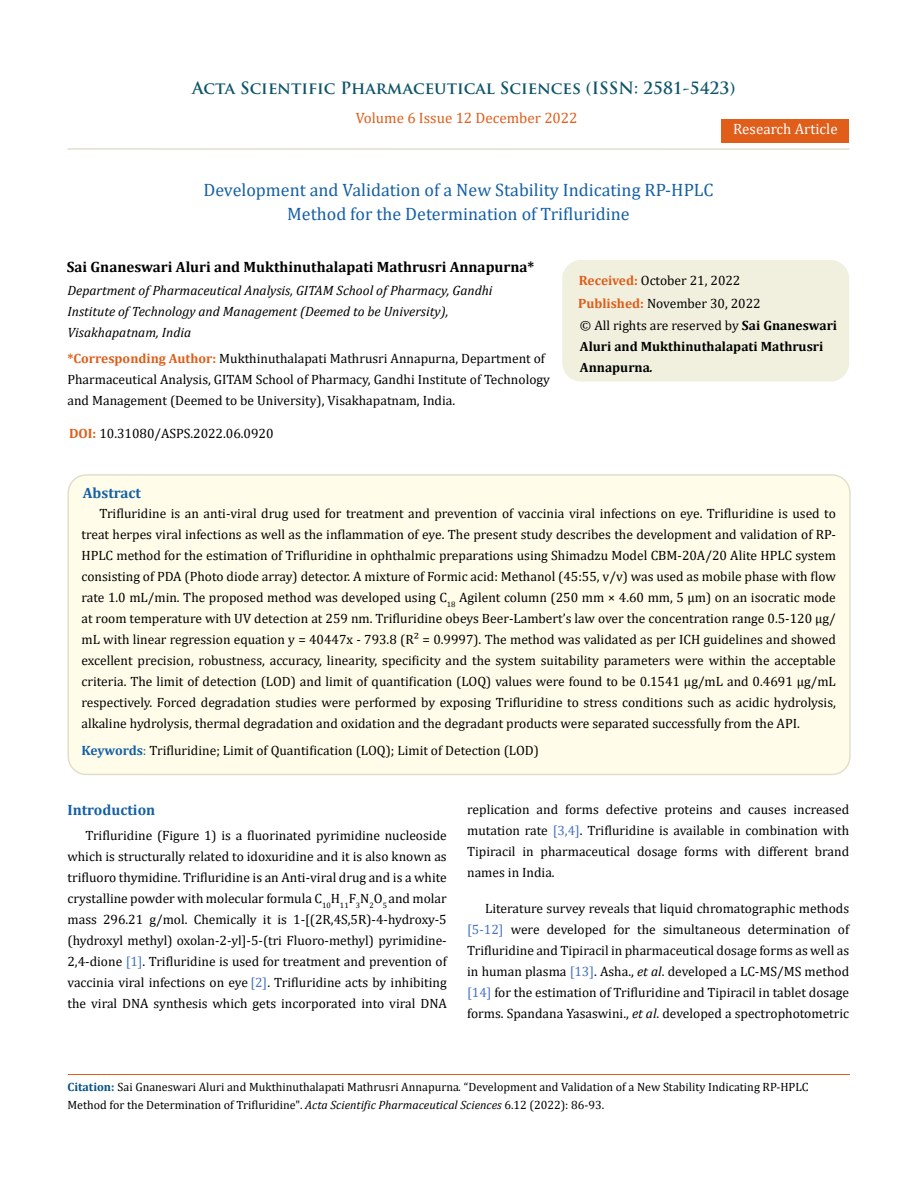
<style>
.page{position:relative;width:917px;height:1188px;background:#fff}
.page>*{position:absolute;margin:0;border:0;box-sizing:border-box;transform-origin:0 0}
.t1{font:18px/24px "Cambria";color:#1560a6;text-align:center}
.t2{font:700 16.5px "Trajan Pro";color:#0e546a}
.t3{font:700 15px "Cambria";color:#000}
.t4{font:15px "Cambria";color:#e05d1a}
.t5{font:700 15px "Cambria";color:#1560a6}
.t6{font:15px "Cambria";color:#fff}
.t7{font:13.5px/21px "Cambria";color:#000;text-align:justify}
.t8{font:italic 13.5px/21px "Cambria";color:#000}
.t9{font:700 13.5px/21px "Cambria";color:#000}
.t10{font:12px/18px "Cambria";color:#000}
.s1{font-weight:700;color:#e05d1a}
.s2{font-weight:400}
.s3{font-style:italic}
.s4{font-weight:700;color:#1560a6}
.s5{color:#1560a6}
.s6{color:#4472c4}
.s7{font-weight:700;color:#035089}
</style>
<div class="page">
<div style="left:721px;top:119px;width:128px;height:23px;background:#e05d1a"></div>
<div style="left:563px;top:261px;width:285px;height:120px;background:#f1f0de;border-radius:18px"></div>
<div style="left:562px;top:260px;width:287px;height:122px;border:2px solid #f1f0de;border-radius:18px"></div>
<div style="left:68px;top:475px;width:781px;height:299px;background:#fffde9;border-radius:18px"></div>
<div style="left:67px;top:474px;width:783px;height:301px;border:2px solid #e0dfcd;border-radius:18px"></div>
<hr style="left:68px;top:1075px;width:781px;height:1px;background:#e05d1a">
<hr style="left:67px;top:148px;width:782px;height:2px;background:#e0dfcd">
<p class="t2" style="left:192px;top:77px;width:545px">Acta Scientific Pharmaceutical Sciences (ISSN: 2581-5423)</p>
<p class="t4" style="left:356px;top:109px;width:223px">Volume 6 Issue 12 December 2022</p>
<p class="t6" style="left:733px;top:120px;width:106px">Research Article</p>
<h1 class="t1" style="left:203px;top:178px;width:511px">Development and Validation of a New Stability Indicating RP-HPLC<br>Method for the Determination of Trifluridine</h1>
<p class="t3" style="left:67px;top:257px;width:469px">Sai Gnaneswari Aluri and Mukthinuthalapati Mathrusri Annapurna*</p>
<p class="t8" style="left:67px;top:279px;width:426px">Department of Pharmaceutical Analysis, GITAM School of Pharmacy, Gandhi<br>Institute of Technology and Management (Deemed to be University),<br>Visakhapatnam, India</p>
<p class="t7" style="left:67px;top:348px;width:484px;text-align:left"><span class="s1">*Corresponding Author:</span> Mukthinuthalapati Mathrusri Annapurna, Department of<br>Pharmaceutical Analysis, GITAM School of Pharmacy, Gandhi Institute of Technology and Management (Deemed to be University), Visakhapatnam, India.</p>
<p class="t7" style="left:69px;top:423px;width:206px"><span class="s1">DOI:</span> 10.31080/ASPS.2022.06.0920</p>
<p class="t7" style="left:578px;top:269px;width:184px;line-height:23px"><span class="s1">Received:</span> October 21, 2022<br><span class="s1">Published:</span> November 30, 2022</p>
<p class="t9" style="left:580px;top:314px;width:259px"><span class="s2">© All rights are reserved by</span> Sai Gnaneswari<br>Aluri and Mukthinuthalapati Mathrusri<br>Annapurna<span class="s3">.</span></p>
<p class="t5" style="left:83px;top:483px;width:60px">Abstract</p>
<p class="t7" style="left:81px;top:503px;width:756px;text-indent:18px">Trifluridine is an anti-viral drug used for treatment and prevention of vaccinia viral infections on eye. Trifluridine is used to treat herpes viral infections as well as the inflammation of eye. The present study describes the development and validation of RP-HPLC method for the estimation of Trifluridine in ophthalmic preparations using Shimadzu Model CBM-20A/20 Alite HPLC system consisting of PDA (Photo diode array) detector. A mixture of Formic acid: Methanol (45:55, v/v) was used as mobile phase with flow rate 1.0 mL/min. The proposed method was developed using C<sub>18</sub> Agilent column (250 mm × 4.60 mm, 5 μm) on an isocratic mode at room temperature with UV detection at 259 nm. Trifluridine obeys Beer-Lambert’s law over the concentration range 0.5-120 µg/ mL with linear regression equation y = 40447x - 793.8 (R² = 0.9997). The method was validated as per ICH guidelines and showed excellent precision, robustness, accuracy, linearity, specificity and the system suitability parameters were within the acceptable criteria. The limit of detection (LOD) and limit of quantification (LOQ) values were found to be 0.1541 µg/mL and 0.4691 µg/mL respectively. Forced degradation studies were performed by exposing Trifluridine to stress conditions such as acidic hydrolysis, alkaline hydrolysis, thermal degradation and oxidation and the degradant products were separated successfully from the API.</p>
<p class="t7" style="left:81px;top:740px;width:459px"><span class="s4">Keywords</span><span class="s5">:</span> Trifluridine; Limit of Quantification (LOQ); Limit of Detection (LOD)</p>
<p class="t5" style="left:67px;top:799px;width:89px">Introduction</p>
<p class="t7" style="left:67px;top:825px;width:381px;text-indent:18px">Trifluridine (Figure 1) is a fluorinated pyrimidine nucleoside which is structurally related to idoxuridine and it is also known as trifluoro thymidine. Trifluridine is an Anti-viral drug and is a white crystalline powder with molecular formula C<sub>10</sub>H<sub>11</sub>F<sub>3</sub>N<sub>2</sub>O<sub>5</sub> and molar mass 296.21 g/mol. Chemically it is 1-[(2R,4S,5R)-4-hydroxy-5 (hydroxyl methyl) oxolan-2-yl]-5-(tri Fluoro-methyl) pyrimidine-2,4-dione <span class="s6">[1]</span>. Trifluridine is used for treatment and prevention of vaccinia viral infections on eye <span class="s6">[2]</span>. Trifluridine acts by inhibiting the viral DNA synthesis which gets incorporated into viral DNA</p>
<p class="t7" style="left:467px;top:798px;width:383px">replication and forms defective proteins and causes increased mutation rate <span class="s6">[3,4]</span>. Trifluridine is available in combination with Tipiracil in pharmaceutical dosage forms with different brand names in India.</p>
<p class="t7" style="left:467px;top:897px;width:383px;text-indent:18px">Literature survey reveals that liquid chromatographic methods <span class="s6">[5-12]</span> were developed for the simultaneous determination of Trifluridine and Tipiracil in pharmaceutical dosage forms as well as in human plasma <span class="s6">[13]</span>. Asha., <span class="s3">et al</span>. developed a LC-MS/MS method <span class="s6">[14]</span> for the estimation of Trifluridine and Tipiracil in tablet dosage forms. Spandana Yasaswini., <span class="s3">et al</span>. developed a spectrophotometric</p>
<p class="t10" style="left:68px;top:1078px;width:742px"><span class="s7">Citation:</span> Sai Gnaneswari Aluri and Mukthinuthalapati Mathrusri Annapurna<span class="s3">.</span> “Development and Validation of a New Stability Indicating RP-HPLC<br>Method for the Determination of Trifluridine". <span class="s3">Acta Scientific Pharmaceutical Sciences</span> 6.12 (2022): 86-93.</p>
</div>
